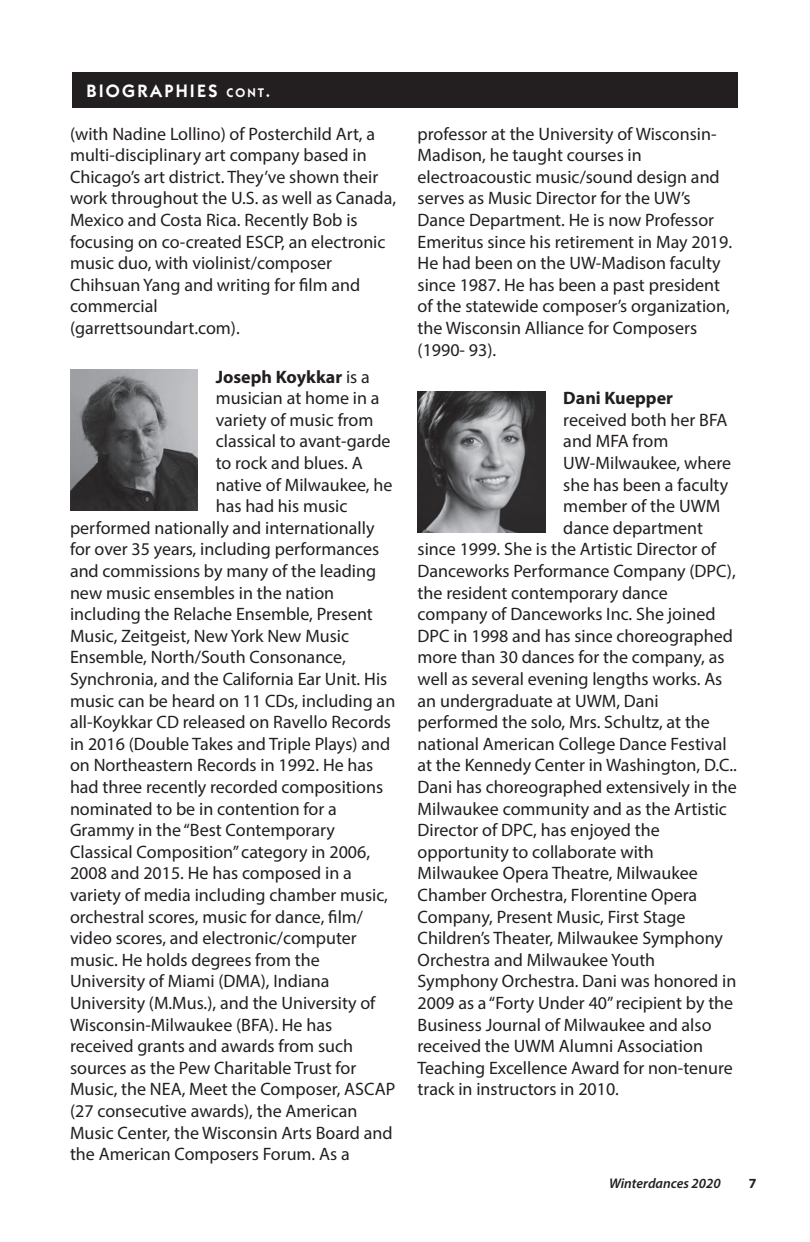
<style>
.page{position:relative;width:810px;height:1242px;background:#fff}
.page>*{position:absolute;margin:0;border:0;box-sizing:border-box;transform-origin:0 0}
.t1{font:18px/21.6px "Myriad Pro";color:#231f20}
.t2{font:700 18px "Myriad Pro";color:#231f20}
.t3{font:600 18px "Itc Kabel";letter-spacing:.125em;color:#fff}
.t4{font:italic 600 14px "Myriad Pro";color:#231f20}
.t5{font:700 14px "Myriad Pro";color:#231f20}
.s1{font-size:12.6px}
.s2{font-style:inherit}
.s3{font-weight:400}
</style>
<div class="page">
<div style="left:72px;top:72px;width:666px;height:36px;background:#231f20"></div>
<img style="left:70px;top:370px;width:128px;height:141px">
<img style="left:418px;top:392px;width:127px;height:140px">
<p class="t3" style="left:86px;top:80px;width:186px">BIOGRAPHIES <span class="s1">CONT</span><span class="s2">.</span></p>
<p class="t1" style="left:70px;top:122px;width:328px">(with Nadine Lollino) of Posterchild Art, a multi-disciplinary art company based in Chicago’s art district. They’ve shown their work throughout the U.S. as well as Canada, Mexico and Costa Rica. Recently Bob is focusing on co-created ESCP, an electronic music duo, with violinist/composer Chihsuan Yang and writing for film and commercial<br>(garrettsoundart.com).</p>
<p class="t2" style="left:216px;top:365px;width:156px">Joseph Koykkar <span class="s3">is a</span></p>
<p class="t1" style="left:216px;top:387px;width:165px">musician at home in a</p>
<p class="t1" style="left:216px;top:409px;width:159px">variety of music from</p>
<p class="t1" style="left:216px;top:430px;width:176px">classical to avant-garde</p>
<p class="t1" style="left:216px;top:452px;width:149px">to rock and blues. A</p>
<p class="t1" style="left:216px;top:473px;width:178px">native of Milwaukee, he</p>
<p class="t1" style="left:216px;top:495px;width:133px">has had his music</p>
<p class="t1" style="left:70px;top:517px;width:306px">performed nationally and internationally</p>
<p class="t1" style="left:70px;top:538px;width:311px">for over 35 years, including performances</p>
<p class="t1" style="left:70px;top:560px;width:308px">and commissions by many of the leading</p>
<p class="t1" style="left:70px;top:581px;width:266px">new music ensembles in the nation</p>
<p class="t1" style="left:70px;top:603px;width:304px">including the Relache Ensemble, Present</p>
<p class="t1" style="left:70px;top:625px;width:281px">Music, Zeitgeist, New York New Music</p>
<p class="t1" style="left:70px;top:646px;width:277px">Ensemble, North/South Consonance,</p>
<p class="t1" style="left:70px;top:668px;width:319px">Synchronia, and the California Ear Unit. His</p>
<p class="t1" style="left:70px;top:689px;width:327px">music can be heard on 11 CDs, including an</p>
<p class="t1" style="left:70px;top:711px;width:323px">all-Koykkar CD released on Ravello Records</p>
<p class="t1" style="left:70px;top:733px;width:322px">in 2016 (Double Takes and Triple Plays) and</p>
<p class="t1" style="left:70px;top:754px;width:305px">on Northeastern Records in 1992. He has</p>
<p class="t1" style="left:70px;top:776px;width:315px">had three recently recorded compositions</p>
<p class="t1" style="left:70px;top:797px;width:268px">nominated to be in contention for a</p>
<p class="t1" style="left:70px;top:819px;width:266px">Grammy in the “Best Contemporary</p>
<p class="t1" style="left:70px;top:841px;width:302px">Classical Composition” category in 2006,</p>
<p class="t1" style="left:70px;top:862px;width:283px">2008 and 2015. He has composed in a</p>
<p class="t1" style="left:70px;top:884px;width:319px">variety of media including chamber music,</p>
<p class="t1" style="left:70px;top:905px;width:295px">orchestral scores, music for dance, film/</p>
<p class="t1" style="left:70px;top:927px;width:288px">video scores, and electronic/computer</p>
<p class="t1" style="left:70px;top:949px;width:251px">music. He holds degrees from the</p>
<p class="t1" style="left:70px;top:970px;width:261px">University of Miami (DMA), Indiana</p>
<p class="t1" style="left:70px;top:992px;width:307px">University (M.Mus.), and the University of</p>
<p class="t1" style="left:70px;top:1013px;width:264px">Wisconsin-Milwaukee (BFA). He has</p>
<p class="t1" style="left:70px;top:1035px;width:285px">received grants and awards from such</p>
<p class="t1" style="left:70px;top:1057px;width:288px">sources as the Pew Charitable Trust for</p>
<p class="t1" style="left:70px;top:1078px;width:327px">Music, the NEA, Meet the Composer, ASCAP</p>
<p class="t1" style="left:70px;top:1100px;width:289px">(27 consecutive awards), the American</p>
<p class="t1" style="left:70px;top:1121px;width:324px">Music Center, the Wisconsin Arts Board and</p>
<p class="t1" style="left:70px;top:1143px;width:281px">the American Composers Forum. As a</p>
<p class="t1" style="left:418px;top:122px;width:316px">professor at the University of Wisconsin-Madison, he taught courses in electroacoustic music/sound design and serves as Music Director for the UW’s Dance Department. He is now Professor Emeritus since his retirement in May 2019.<br>He had been on the UW-Madison faculty since 1987. He has been a past president of the statewide composer’s organization, the Wisconsin Alliance for Composers (1990- 93).</p>
<p class="t2" style="left:563px;top:386px;width:111px">Dani Kuepper</p>
<p class="t1" style="left:563px;top:409px;width:166px">received both her BFA</p>
<p class="t1" style="left:563px;top:430px;width:107px">and MFA from</p>
<p class="t1" style="left:563px;top:452px;width:169px">UW-Milwaukee, where</p>
<p class="t1" style="left:563px;top:473px;width:166px">she has been a faculty</p>
<p class="t1" style="left:563px;top:495px;width:159px">member of the UWM</p>
<p class="t1" style="left:563px;top:517px;width:141px">dance department</p>
<p class="t1" style="left:418px;top:538px;width:300px">since 1999. She is the Artistic Director of</p>
<p class="t1" style="left:418px;top:560px;width:320px">Danceworks Performance Company (DPC),</p>
<p class="t1" style="left:418px;top:581px;width:252px">the resident contemporary dance</p>
<p class="t1" style="left:418px;top:603px;width:299px">company of Danceworks Inc. She joined</p>
<p class="t1" style="left:418px;top:625px;width:317px">DPC in 1998 and has since choreographed</p>
<p class="t1" style="left:418px;top:646px;width:308px">more than 30 dances for the company, as</p>
<p class="t1" style="left:418px;top:668px;width:306px">well as several evening lengths works. As</p>
<p class="t1" style="left:418px;top:689px;width:243px">an undergraduate at UWM, Dani</p>
<p class="t1" style="left:418px;top:711px;width:294px">performed the solo, Mrs. Schultz, at the</p>
<p class="t1" style="left:418px;top:733px;width:311px">national American College Dance Festival</p>
<p class="t1" style="left:418px;top:754px;width:321px">at the Kennedy Center in Washington, D.C..</p>
<p class="t1" style="left:418px;top:776px;width:321px">Dani has choreographed extensively in the</p>
<p class="t1" style="left:418px;top:797px;width:311px">Milwaukee community and as the Artistic</p>
<p class="t1" style="left:418px;top:819px;width:244px">Director of DPC, has enjoyed the</p>
<p class="t1" style="left:418px;top:841px;width:238px">opportunity to collaborate with</p>
<p class="t1" style="left:418px;top:862px;width:282px">Milwaukee Opera Theatre, Milwaukee</p>
<p class="t1" style="left:418px;top:884px;width:281px">Chamber Orchestra, Florentine Opera</p>
<p class="t1" style="left:418px;top:905px;width:270px">Company, Present Music, First Stage</p>
<p class="t1" style="left:418px;top:927px;width:307px">Children’s Theater, Milwaukee Symphony</p>
<p class="t1" style="left:418px;top:949px;width:239px">Orchestra and Milwaukee Youth</p>
<p class="t1" style="left:418px;top:970px;width:320px">Symphony Orchestra. Dani was honored in</p>
<p class="t1" style="left:418px;top:992px;width:317px">2009 as a “Forty Under 40” recipient by the</p>
<p class="t1" style="left:418px;top:1013px;width:295px">Business Journal of Milwaukee and also</p>
<p class="t1" style="left:418px;top:1035px;width:287px">received the UWM Alumni Association</p>
<p class="t1" style="left:418px;top:1057px;width:317px">Teaching Excellence Award for non-tenure</p>
<p class="t1" style="left:418px;top:1078px;width:203px">track in instructors in 2010.</p>
<p class="t4" style="left:609px;top:1174px;width:113px">Winterdances 2020</p>
<p class="t5" style="left:749px;top:1174px;width:9px">7</p>
</div>
